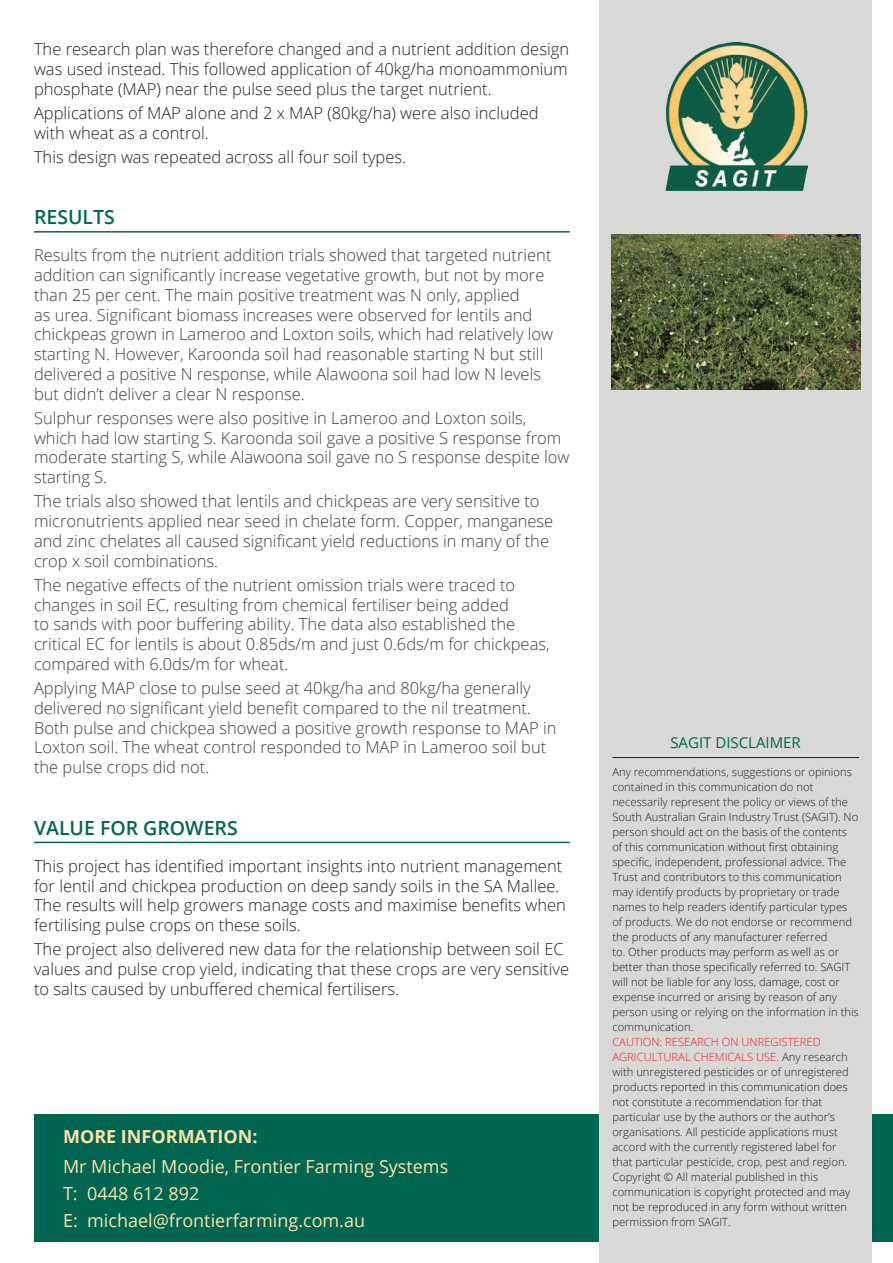
<style>
.page{position:relative;width:893px;height:1263px;background:#fff}
.page>*{position:absolute;margin:0;border:0;box-sizing:border-box;transform-origin:0 0}
.t1{font:600 19.5px "Open Sans";color:#006651}
.t2{font:18px/27px "Open Sans";color:#fee3ab}
.t3{font:700 18px "Open Sans";color:#fee3ab}
.t4{font:300 16.5px/19.8px "Open Sans";color:#3e3e3f}
.t5{font:300 16.5px/19.8px "Open Sans";color:#231f20}
.t6{font:15px "Open Sans";color:#006651}
.t7{font:300 11.25px/15px "Open Sans";color:#231f20}
.s1{color:#ed2225}
</style>
<div class="page">
<div style="left:34px;top:1114px;width:859px;height:128px;background:#006651"></div>
<div style="left:600px;top:0;width:272px;height:1263px;background:#d9d9d8"></div>
<img style="left:665px;top:43px;width:143px;height:148px">
<hr style="left:612px;top:757px;width:247px;height:1px;background:#231f20">
<hr style="left:34px;top:231px;width:536px;height:2px;background:#006651">
<hr style="left:34px;top:842px;width:536px;height:1px;background:#006651">
<img style="left:611px;top:234px;width:250px;height:156px">
<p class="t5" style="left:34px;top:39px;width:537px;text-align:justify">The research plan was therefore changed and a nutrient addition design was used instead. This followed application of 40kg/ha monoammonium phosphate (MAP) near the pulse seed plus the target nutrient.</p>
<p class="t5" style="left:34px;top:102px;width:506px">Applications of MAP alone and 2 x MAP (80kg/ha) were also included with wheat as a control.</p>
<p class="t5" style="left:34px;top:146px;width:374px">This design was repeated across all four soil types.</p>
<p class="t1" style="left:34px;top:210px;width:82px">RESULTS</p>
<p class="t4" style="left:34px;top:245px;width:521px">Results from the nutrient addition trials showed that targeted nutrient addition can significantly increase vegetative growth, but not by more than 25 per cent. The main positive treatment was N only, applied<br>as urea. Significant biomass increases were observed for lentils and chickpeas grown in Lameroo and Loxton soils, which had relatively low starting N. However, Karoonda soil had reasonable starting N but still delivered a positive N response, while Alawoona soil had low N levels but didn’t deliver a clear N response.</p>
<p class="t4" style="left:34px;top:407px;width:537px">Sulphur responses were also positive in Lameroo and Loxton soils, which had low starting S. Karoonda soil gave a positive S response from moderate starting S, while Alawoona soil gave no S response despite low starting S.</p>
<p class="t4" style="left:34px;top:491px;width:521px">The trials also showed that lentils and chickpeas are very sensitive to micronutrients applied near seed in chelate form. Copper, manganese and zinc chelates all caused significant yield reductions in many of the crop x soil combinations.</p>
<p class="t4" style="left:34px;top:574px;width:517px">The negative effects of the nutrient omission trials were traced to changes in soil EC, resulting from chemical fertiliser being added<br>to sands with poor buffering ability. The data also established the critical EC for lentils is about 0.85ds/m and just 0.6ds/m for chickpeas, compared with 6.0ds/m for wheat.</p>
<p class="t4" style="left:34px;top:678px;width:524px">Applying MAP close to pulse seed at 40kg/ha and 80kg/ha generally delivered no significant yield benefit compared to the nil treatment.<br>Both pulse and chickpea showed a positive growth response to MAP in Loxton soil. The wheat control responded to MAP in Lameroo soil but the pulse crops did not.</p>
<p class="t1" style="left:34px;top:821px;width:205px">VALUE FOR GROWERS</p>
<p class="t5" style="left:34px;top:855px;width:533px">This project has identified important insights into nutrient management for lentil and chickpea production on deep sandy soils in the SA Mallee.<br>The results will help growers manage costs and maximise benefits when fertilising pulse crops on these soils.</p>
<p class="t5" style="left:34px;top:939px;width:537px">The project also delivered new data for the relationship between soil EC values and pulse crop yield, indicating that these crops are very sensitive to salts caused by unbuffered chemical fertilisers.</p>
<p class="t3" style="left:63px;top:1126px;width:196px">MORE INFORMATION:</p>
<p class="t2" style="left:63px;top:1155px;width:387px">Mr Michael Moodie, Frontier Farming Systems<br>T: 0448 612 892<br>E: michael@frontierfarming.com.au</p>
<p class="t6" style="left:670px;top:736px;width:132px">SAGIT DISCLAIMER</p>
<p class="t7" style="left:612px;top:765px;width:248px">Any recommendations, suggestions or opinions contained in this communication do not necessarily represent the policy or views of the South Australian Grain Industry Trust (SAGIT). No person should act on the basis of the contents of this communication without first obtaining specific, independent, professional advice. The Trust and contributors to this communication may identify products by proprietary or trade names to help readers identify particular types of products. We do not endorse or recommend the products of any manufacturer referred<br>to. Other products may perform as well as or better than those specifically referred to. SAGIT will not be liable for any loss, damage, cost or expense incurred or arising by reason of any person using or relying on the information in this communication.</p>
<p class="t7" style="left:612px;top:1035px;width:239px"><span class="s1">CAUTION: RESEARCH ON UNREGISTERED AGRICULTURAL CHEMICALS USE.</span> Any research with unregistered pesticides or of unregistered products reported in this communication does not constitute a recommendation for that particular use by the authors or the author’s organisations. All pesticide applications must accord with the currently registered label for that particular pesticide, crop, pest and region.<br>Copyright © All material published in this communication is copyright protected and may not be reproduced in any form without written permission from SAGIT.</p>
</div>
